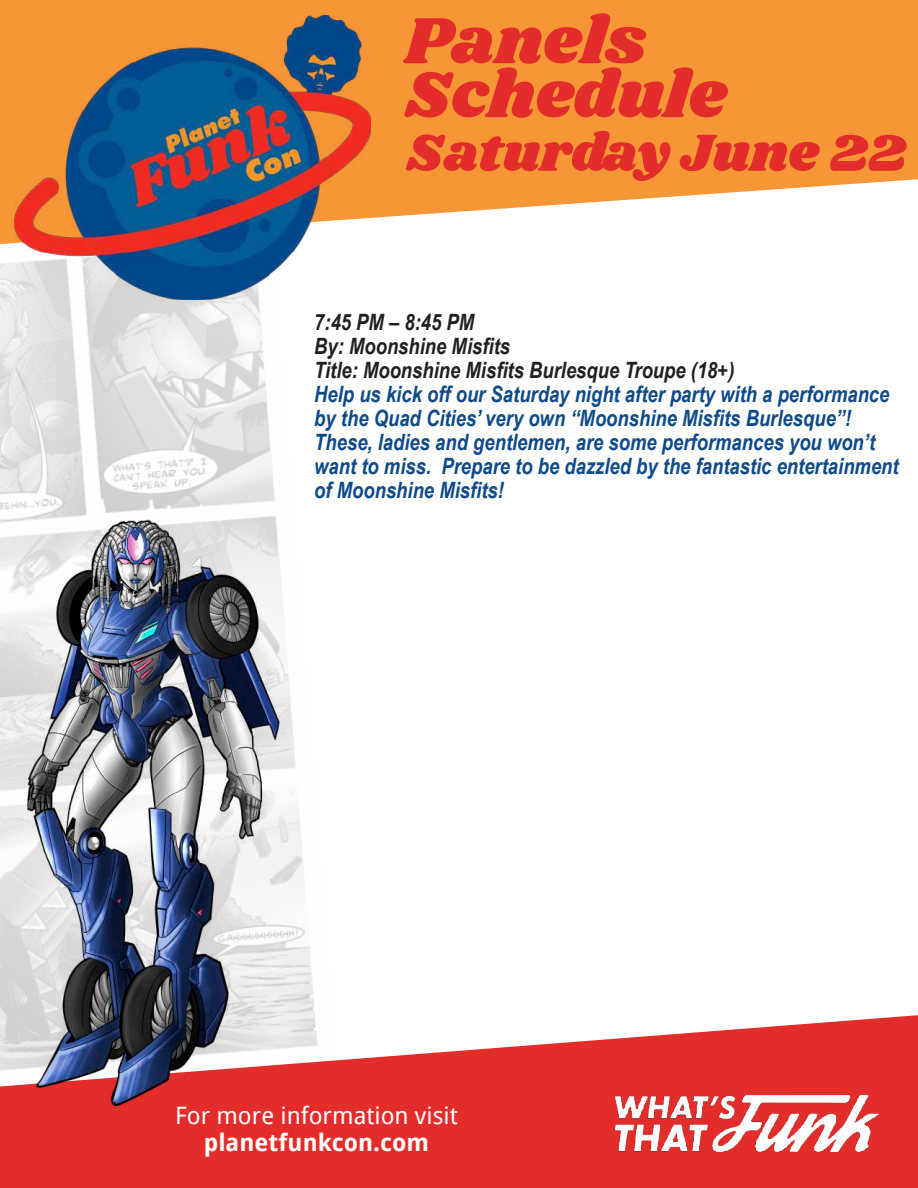
<style>
.page{position:relative;width:918px;height:1188px;background:#fff}
.page>*{position:absolute;margin:0;border:0;box-sizing:border-box;transform-origin:0 0}
.t1{font:67.5px/54px "Shrikhand";color:#e32d2b}
.t2{font:54px "Shrikhand";color:#e32d2b}
.t3{font:24px "Droid Sans";color:#fff}
.t4{font:700 24px "Droid Sans";color:#fff}
.t5{font:italic 700 22.5px/24px "Arial Narrow";color:#0f4a88}
.t6{font:italic 700 22.5px/24px "Arial Narrow";color:#231f20}
</style>
<div class="page">
<img style="left:0;top:262px;width:315px;height:753px">
<svg style="left:0;top:0;width:918px;height:244px;fill:#f79637"></svg>
<img style="left:15px;top:16px;width:355px;height:284px">
<svg style="left:0;top:1015px;width:918px;height:173px;background:#e64a49"></svg>
<img style="left:615px;top:1095px;width:263px;height:56px">
<img style="left:27px;top:510px;width:260px;height:596px">
<h1 class="t1" style="left:405px;top:16px;width:323px">Panels<br>Schedule</h1>
<h2 class="t2" style="left:406px;top:115px;width:501px">Saturday June 22</h2>
<p class="t6" style="left:314px;top:309px;width:422px">7:45 PM – 8:45 PM<br>By: Moonshine Misfits<br>Title: Moonshine Misfits Burlesque Troupe (18+)</p>
<p class="t5" style="left:314px;top:381px;width:586px">Help us kick off our Saturday night after party with a performance by the Quad Cities’ very own “Moonshine Misfits Burlesque”!<br>These, ladies and gentlemen, are some performances you won’t want to miss. Prepare to be dazzled by the fantastic entertainment of Moonshine Misfits!</p>
<p class="t3" style="left:175px;top:1102px;width:284px">For more information visit</p>
<p class="t4" style="left:204px;top:1129px;width:227px">planetfunkcon.com</p>
</div>
